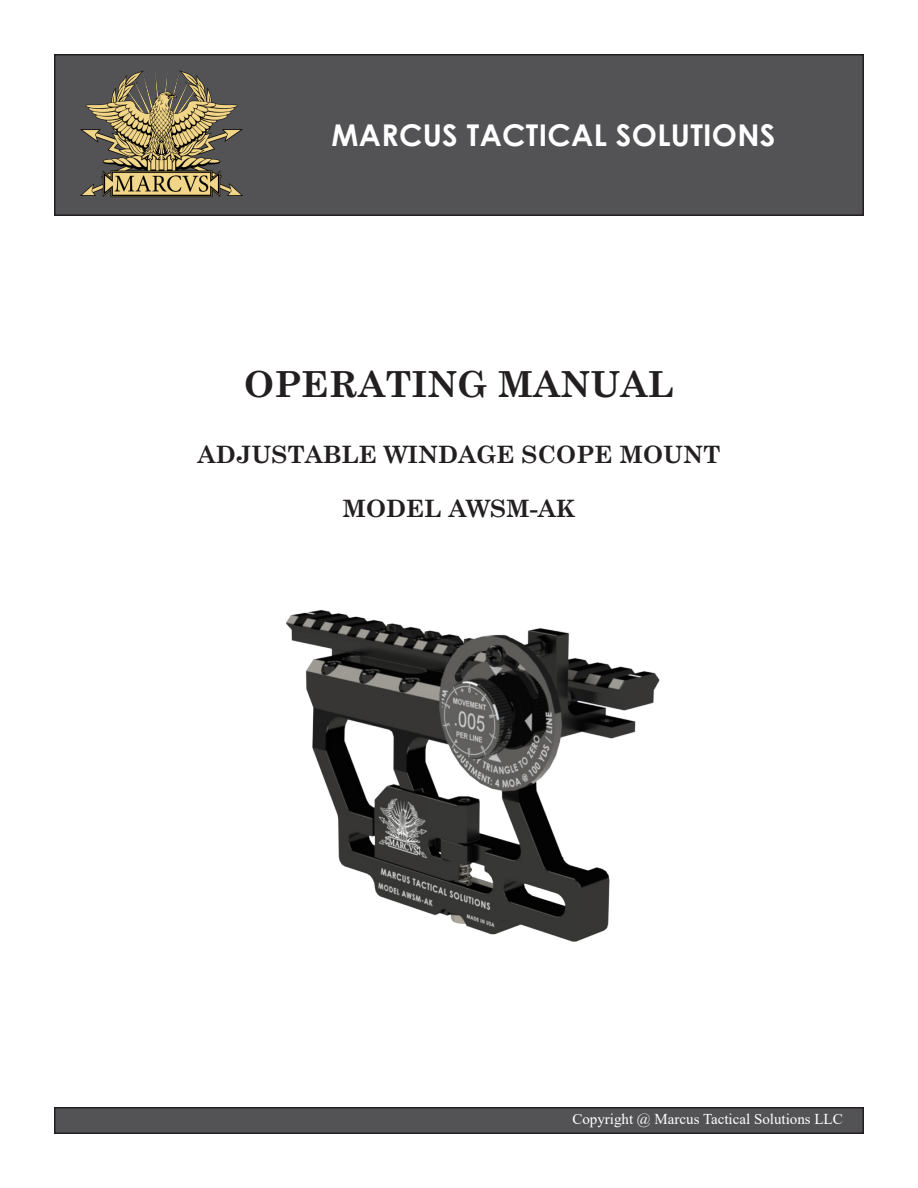
<style>
.page{position:relative;width:918px;height:1188px;background:#fff}
.page>*{position:absolute;margin:0;border:0;box-sizing:border-box;transform-origin:0 0}
.t1{font:700 36px "Century Schoolbook";color:#231f20}
.t2{font:700 30px "Century Gothic";letter-spacing:.01em;color:#fff}
.t3{font:700 24px "Century Schoolbook";color:#231f20}
.t4{font:15px "Times New Roman";color:#fff}
</style>
<div class="page">
<div style="left:55px;top:55px;width:808px;height:160px;background:#535355"></div>
<div style="left:54px;top:54px;width:810px;height:162px;border:2px solid #231f20"></div>
<div style="left:55px;top:1108px;width:808px;height:25px;background:#535355"></div>
<div style="left:54px;top:1107px;width:810px;height:27px;border:2px solid #231f20"></div>
<img style="left:286px;top:610px;width:374px;height:332px">
<img style="left:81px;top:71px;width:162px;height:126px">
<p class="t2" style="left:332px;top:112px;width:446px">MARCUS TACTICAL SOLUTIONS</p>
<p class="t1" style="left:244px;top:356px;width:431px">OPERATING MANUAL</p>
<p class="t3" style="left:198px;top:436px;width:524px">ADJUSTABLE WINDAGE SCOPE MOUNT</p>
<p class="t3" style="left:342px;top:490px;width:235px">MODEL AWSM-AK</p>
<p class="t4" style="left:572px;top:1109px;width:272px">Copyright @ Marcus Tactical Solutions LLC</p>
</div>
